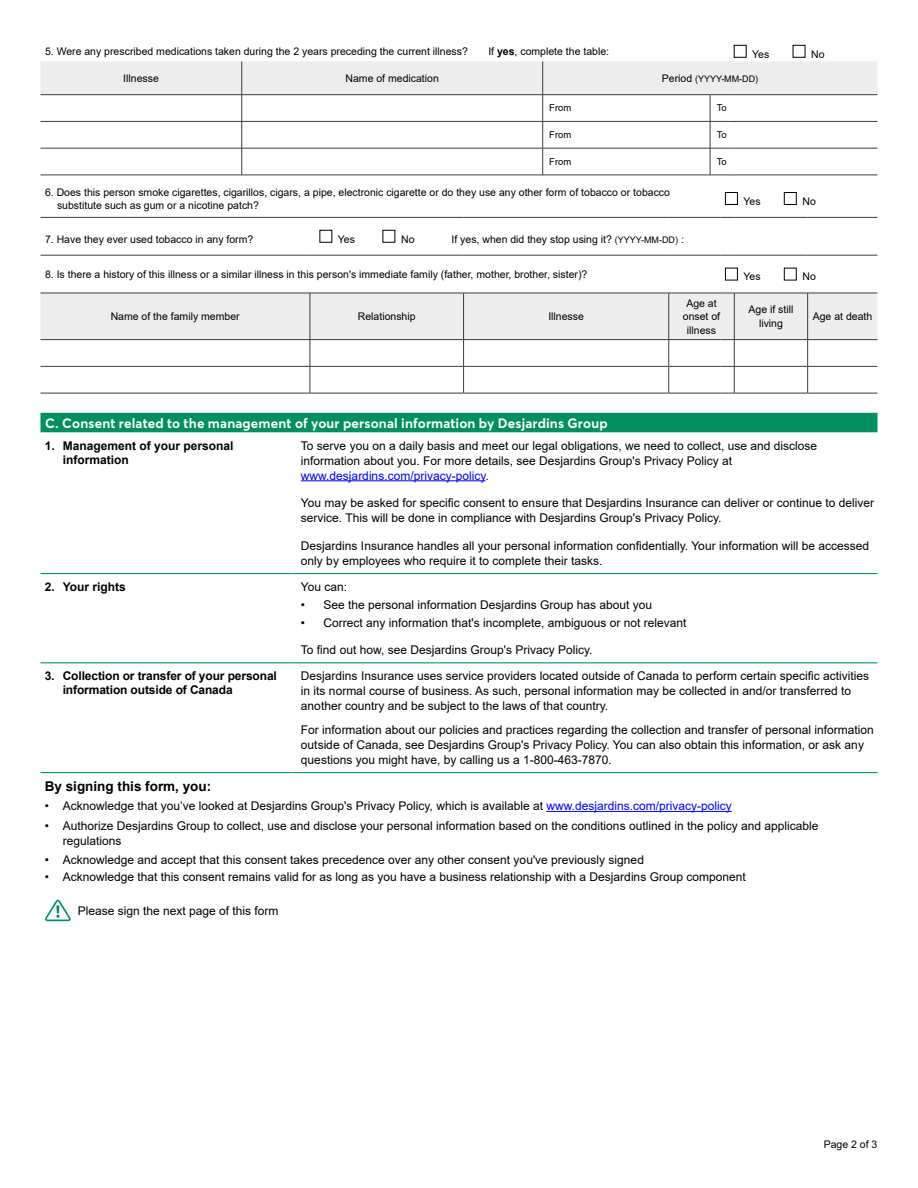
<style>
.page{position:relative;width:918px;height:1188px;background:#fff}
.page>*{position:absolute;margin:0;border:0;box-sizing:border-box;transform-origin:0 0}
.t1{font:700 13.5px "Desjardins Sans";letter-spacing:.015em;color:#fff}
.t2{font:700 13.5px "Arial";color:#000}
.t3{font:12px/15px "Arial";color:#000}
.t4{font:700 12px/14.4px "Arial";letter-spacing:-.01em;color:#000}
.t5{font:10.5px/13.5px "Arial";color:#000;text-align:center}
.t6{font:9.45px "Arial";color:#000}
.t7{font:9px "Arial";color:#000}
.s1{font-weight:700}
.s2{font-size:10.5px}
.s3{font-size:9px}
.s4{color:#00f}
</style>
<div class="page">
<div style="left:40px;top:413px;width:838px;height:19px;background:#00905f"></div>
<svg style="left:40px;top:61px;width:838px;height:115px"></svg>
<div style="left:734px;top:45px;width:13px;height:13px;border:1px solid #000"></div>
<div style="left:793px;top:45px;width:12px;height:13px;border:1px solid #000"></div>
<hr style="left:40px;top:217px;width:270px;height:1px;background:#3c3c3b">
<hr style="left:310px;top:217px;width:154px;height:1px;background:#3c3c3b">
<hr style="left:464px;top:217px;width:205px;height:1px;background:#3c3c3b">
<hr style="left:669px;top:217px;width:52px;height:1px;background:#3c3c3b">
<svg style="left:721px;top:217px;width:13px;height:1px"></svg>
<hr style="left:734px;top:217px;width:74px;height:1px;background:#3c3c3b">
<hr style="left:808px;top:217px;width:69px;height:1px;background:#3c3c3b">
<hr style="left:40px;top:255px;width:270px;height:1px;background:#3c3c3b">
<hr style="left:310px;top:255px;width:154px;height:1px;background:#3c3c3b">
<hr style="left:464px;top:255px;width:205px;height:1px;background:#3c3c3b">
<hr style="left:669px;top:255px;width:52px;height:1px;background:#3c3c3b">
<svg style="left:721px;top:255px;width:13px;height:1px"></svg>
<hr style="left:734px;top:255px;width:74px;height:1px;background:#3c3c3b">
<hr style="left:808px;top:255px;width:69px;height:1px;background:#3c3c3b">
<svg style="left:40px;top:293px;width:838px;height:101px"></svg>
<div style="left:725px;top:192px;width:13px;height:13px;border:1px solid #000"></div>
<div style="left:784px;top:192px;width:13px;height:13px;border:1px solid #000"></div>
<div style="left:320px;top:230px;width:12px;height:13px;border:1px solid #000"></div>
<div style="left:382px;top:230px;width:13px;height:13px;border:1px solid #000"></div>
<div style="left:725px;top:268px;width:13px;height:12px;border:1px solid #000"></div>
<div style="left:784px;top:268px;width:13px;height:12px;border:1px solid #000"></div>
<hr style="left:40px;top:573px;width:252px;height:1px;background:#00996d">
<hr style="left:292px;top:573px;width:586px;height:1px;background:#00996d">
<hr style="left:40px;top:662px;width:252px;height:1px;background:#00996d">
<hr style="left:292px;top:662px;width:586px;height:1px;background:#00996d">
<hr style="left:40px;top:772px;width:252px;height:1px;background:#00996d">
<hr style="left:292px;top:772px;width:586px;height:1px;background:#00996d">
<hr style="left:301px;top:480px;width:184px;height:1px;background:#00f">
<hr style="left:546px;top:811px;width:186px;height:1px;background:#00f">
<svg style="left:45px;top:900px;width:26px;height:21px"></svg>
<p class="t5" style="left:45px;top:45px;width:424px">5. Were any prescribed medications taken during the 2 years preceding the current illness?</p>
<p class="t5" style="left:488px;top:45px;width:122px">If <span class="s1">yes</span>, complete the table:</p>
<p class="t5" style="left:752px;top:47px;width:19px">Yes</p>
<p class="t5" style="left:811px;top:47px;width:15px">No</p>
<p class="t5" style="left:123px;top:71px;width:37px">Illnesse</p>
<p class="t5" style="left:346px;top:71px;width:95px">Name of medication</p>
<p class="t7" style="left:662px;top:73px;width:98px"><span class="s2">Period</span> (YYYY-MM-DD)</p>
<p class="t6" style="left:549px;top:102px;width:24px">From</p>
<p class="t6" style="left:717px;top:102px;width:11px">To</p>
<p class="t6" style="left:549px;top:128px;width:24px">From</p>
<p class="t6" style="left:717px;top:128px;width:11px">To</p>
<p class="t6" style="left:549px;top:155px;width:24px">From</p>
<p class="t6" style="left:717px;top:155px;width:11px">To</p>
<p class="t5" style="left:57px;top:185px;width:615px;text-align:left;text-indent:-12px">6. Does this person smoke cigarettes, cigarillos, cigars, a pipe, electronic cigarette or do they use any other form of tobacco or tobacco substitute such as gum or a nicotine patch?</p>
<p class="t5" style="left:743px;top:194px;width:19px">Yes</p>
<p class="t5" style="left:803px;top:194px;width:15px">No</p>
<p class="t5" style="left:45px;top:232px;width:210px">7. Have they ever used tobacco in any form?</p>
<p class="t5" style="left:338px;top:232px;width:19px">Yes</p>
<p class="t5" style="left:401px;top:232px;width:15px">No</p>
<p class="t5" style="left:451px;top:232px;width:234px">If yes, when did they stop using it? <span class="s3">(YYYY-MM-DD)</span> :</p>
<p class="t5" style="left:45px;top:267px;width:544px">8. Is there a history of this illness or a similar illness in this person's immediate family (father, mother, brother, sister)?</p>
<p class="t5" style="left:743px;top:270px;width:19px">Yes</p>
<p class="t5" style="left:803px;top:270px;width:15px">No</p>
<p class="t5" style="left:111px;top:310px;width:130px">Name of the family member</p>
<p class="t5" style="left:358px;top:310px;width:59px">Relationship</p>
<p class="t5" style="left:548px;top:310px;width:37px">Illnesse</p>
<p class="t5" style="left:683px;top:296px;width:39px">Age at onset of illness</p>
<p class="t5" style="left:749px;top:303px;width:46px">Age if still living</p>
<p class="t5" style="left:813px;top:310px;width:61px">Age at death</p>
<p class="t1" style="left:45px;top:415px;width:564px">C. Consent related to the management of your personal information by Desjardins Group</p>
<p class="t4" style="left:63px;top:438px;width:172px;text-indent:-18px">1. Management of your personal information</p>
<p class="t3" style="left:301px;top:438px;width:518px">To serve you on a daily basis and meet our legal obligations, we need to collect, use and disclose information about you. For more details, see Desjardins Group's Privacy Policy at <span class="s4">www.desjardins.com/privacy-policy</span>.</p>
<p class="t3" style="left:301px;top:496px;width:575px">You may be asked for specific consent to ensure that Desjardins Insurance can deliver or continue to deliver service. This will be done in compliance with Desjardins Group's Privacy Policy.</p>
<p class="t3" style="left:301px;top:538px;width:570px">Desjardins Insurance handles all your personal information confidentially. Your information will be accessed only by employees who require it to complete their tasks.</p>
<p class="t4" style="left:45px;top:580px;width:83px">2. Your rights</p>
<p class="t3" style="left:301px;top:579px;width:48px">You can:</p>
<p class="t3" style="left:301px;top:598px;width:353px">• See the personal information Desjardins Group has about you</p>
<p class="t3" style="left:301px;top:615px;width:387px">• Correct any information that's incomplete, ambiguous or not relevant</p>
<p class="t3" style="left:301px;top:643px;width:293px">To find out how, see Desjardins Group's Privacy Policy.</p>
<p class="t4" style="left:63px;top:669px;width:216px;text-indent:-18px">3. Collection or transfer of your personal information outside of Canada</p>
<p class="t3" style="left:301px;top:668px;width:570px">Desjardins Insurance uses service providers located outside of Canada to perform certain specific activities in its normal course of business. As such, personal information may be collected in and/or transferred to another country and be subject to the laws of that country.</p>
<p class="t3" style="left:301px;top:722px;width:574px">For information about our policies and practices regarding the collection and transfer of personal information outside of Canada, see Desjardins Group's Privacy Policy. You can also obtain this information, or ask any questions you might have, by calling us a 1-800-463-7870.</p>
<p class="t2" style="left:45px;top:777px;width:168px">By signing this form, you:</p>
<p class="t3" style="left:45px;top:798px;width:689px">• Acknowledge that you’ve looked at Desjardins Group's Privacy Policy, which is available at <span class="s4">www.desjardins.com/privacy-policy</span></p>
<p class="t3" style="left:63px;top:818px;width:757px;text-indent:-18px">• Authorize Desjardins Group to collect, use and disclose your personal information based on the conditions outlined in the policy and applicable regulations</p>
<p class="t3" style="left:45px;top:852px;width:601px">• Acknowledge and accept that this consent takes precedence over any other consent you've previously signed</p>
<p class="t3" style="left:45px;top:869px;width:702px">• Acknowledge that this consent remains valid for as long as you have a business relationship with a Desjardins Group component</p>
<p class="t3" style="left:78px;top:903px;width:202px">Please sign the next page of this form</p>
<p class="t5" style="left:824px;top:1137px;width:55px">Page 2 of 3</p>
</div>
